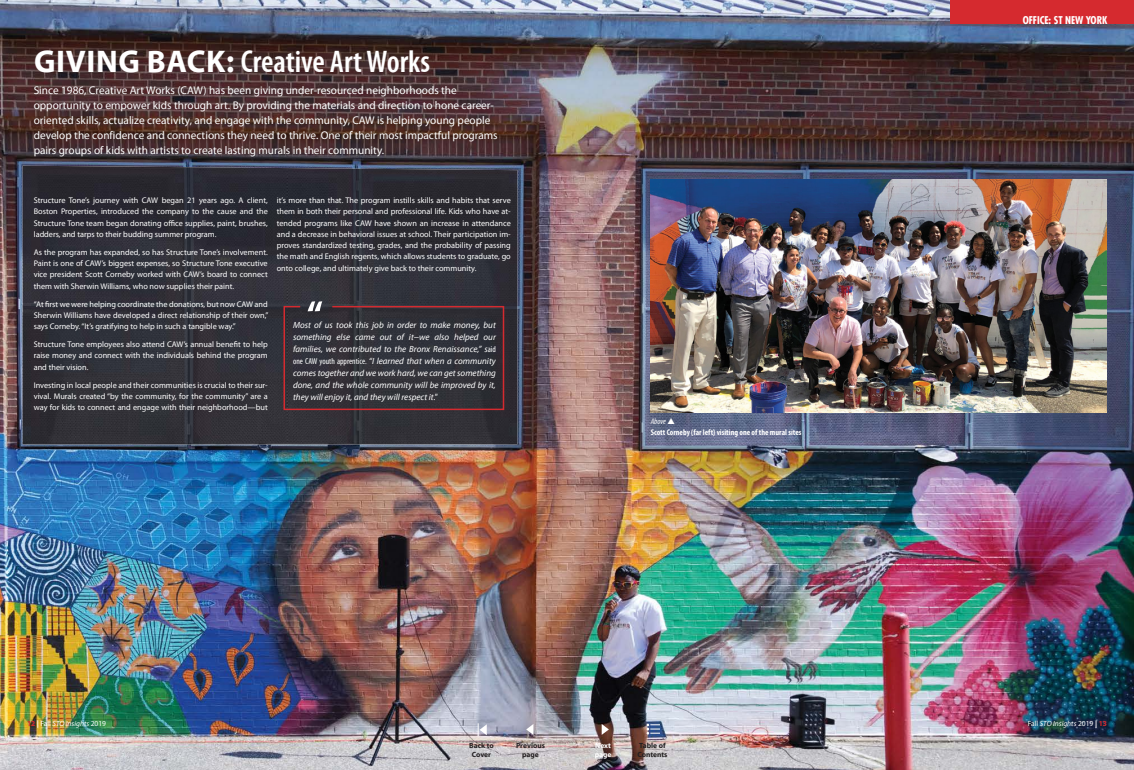
<style>
.page{position:relative;width:1134px;height:770px;background:#fff}
.page>*{position:absolute;margin:0;border:0;box-sizing:border-box;transform-origin:0 0}
.t1{font:600 condensed 31.5px "Myriad Pro";color:#fff}
.t2{font:11.25px/15px "Myriad Pro";color:#fff}
.t3{font:700 condensed 10.5px "Futura Com";color:#fff}
.t4{font:italic 9px/12px "Myriad Pro";color:#fff;text-align:justify}
.t5{font:8.25px/11.2px "Myriad Pro";color:#fff;text-align:justify}
.t6{font:700 condensed 8.25px "Myriad Pro";color:#fff}
.t7{font:italic condensed 8.25px "Myriad Pro";letter-spacing:-.005em;color:#fff}
.t8{font:italic 7.5px "Myriad Pro";color:#fff}
.t9{font:700 7.5px/8.2px "Myriad Pro";color:#231f20;text-align:center}
.t10{font:700 7.5px/8.2px "Myriad Pro";color:#fff}
.s1{font-weight:700;font-stretch:normal}
.s2{font-style:normal}
.s3{font-style:normal;font-stretch:condensed;font-size:8.62px}
.s4{font-weight:700;font-style:normal;color:#d52a2f}
.s5{font-weight:700;font-style:normal}
</style>
<div class="page">
<img style="left:0;top:0;width:1134px;height:770px">
<img style="left:651px;top:179px;width:456px;height:233px">
<div style="left:951px;top:0;width:183px;height:24px;background:#d52a2f"></div>
<img style="left:23px;top:166px;width:494px;height:278px">
<svg style="left:283px;top:301px;width:222px;height:110px;background:#373138"></svg>
<svg style="left:647px;top:723px;width:13px;height:11px"></svg>
<svg style="left:602px;top:723px;width:7px;height:11px"></svg>
<svg style="left:526px;top:723px;width:7px;height:11px"></svg>
<svg style="left:478px;top:723px;width:9px;height:13px"></svg>
<svg style="left:668px;top:418px;width:7px;height:6px"></svg>
<h1 class="t1" style="left:34px;top:44px;width:398px"><span class="s1">GIVING BACK:</span> Creative Art Works</h1>
<p class="t2" style="left:34px;top:83px;width:465px">Since 1986, Creative Art Works (CAW) has been giving under-resourced neighborhoods the opportunity to empower kids through art. By providing the materials and direction to hone career&shy;oriented skills, actualize creativity, and engage with the community, CAW is helping young people develop the confidence and connections they need to thrive. One of their most impactful programs pairs groups of kids with artists to create lasting murals in their community.</p>
<p class="t5" style="left:34px;top:195px;width:236px">Structure Tone’s journey with CAW began 21 years ago. A client, Boston Properties, introduced the company to the cause and the Structure Tone team began donating office supplies, paint, brushes, ladders, and tarps to their budding summer program.</p>
<p class="t5" style="left:34px;top:246px;width:236px">As the program has expanded, so has Structure Tone’s involvement.<br>Paint is one of CAW’s biggest expenses, so Structure Tone executive vice president Scott Corneby worked with CAW’s board to connect them with Sherwin Williams, who now supplies their paint.</p>
<p class="t5" style="left:34px;top:298px;width:236px">“At first we were helping coordinate the donations, but now CAW and Sherwin Williams have developed a direct relationship of their own,” says Corneby. “It’s gratifying to help in such a tangible way.”</p>
<p class="t5" style="left:34px;top:339px;width:236px">Structure Tone employees also attend CAW’s annual benefit to help raise money and connect with the individuals behind the program and their vision.</p>
<p class="t5" style="left:34px;top:379px;width:236px">Investing in local people and their communities is crucial to their sur&shy;vival. Murals created “by the community, for the community” are a way for kids to connect and engage with their neighborhood—but</p>
<p class="t5" style="left:277px;top:195px;width:236px">it’s more than that. The program instills skills and habits that serve them in both their personal and professional life. Kids who have at&shy;tended programs like CAW have shown an increase in attendance and a decrease in behavioral issues at school. Their participation im&shy;proves standardized testing, grades, and the probability of passing the math and English regents, which allows students to graduate, go onto college, and ultimately give back to their community.</p>
<p class="t4" style="left:293px;top:319px;width:204px">Most of us took this job in order to make money, but something else came out of it<span class="s2">−</span>we also helped our families, we contributed to the Bronx Renaissance,” s<span class="s3">aid one CAW youth apprentice.</span> “I learned that when a community comes together and we work hard, we can get something done, and the whole community will be improved by it, they will enjoy it, and they will respect it."</p>
<p class="t7" style="left:651px;top:417px;width:17px">Above</p>
<p class="t6" style="left:651px;top:427px;width:152px">Scott Corneby (far left) visiting one of the mural sites</p>
<p class="t3" style="left:1023px;top:13px;width:86px">OFFICE: ST NEW YORK</p>
<p class="t8" style="left:27px;top:719px;width:81px"><span class="s4">12</span> <span class="s5">|</span> <span class="s2">Fall</span> STO Insights <span class="s2">2019</span></p>
<p class="t8" style="left:1028px;top:719px;width:81px"><span class="s2">Fall</span> STO Insights <span class="s2">2019</span> <span class="s5">|</span> <span class="s4">13</span></p>
<p class="t9" style="left:637px;top:741px;width:32px;text-align:left">Table of<br>Contents</p>
<p class="t9" style="left:469px;top:741px;width:26px">Back to<br>Cover</p>
<p class="t9" style="left:516px;top:741px;width:30px">Previous page</p>
<p class="t10" style="left:595px;top:741px;width:18px">Next page</p>
</div>
